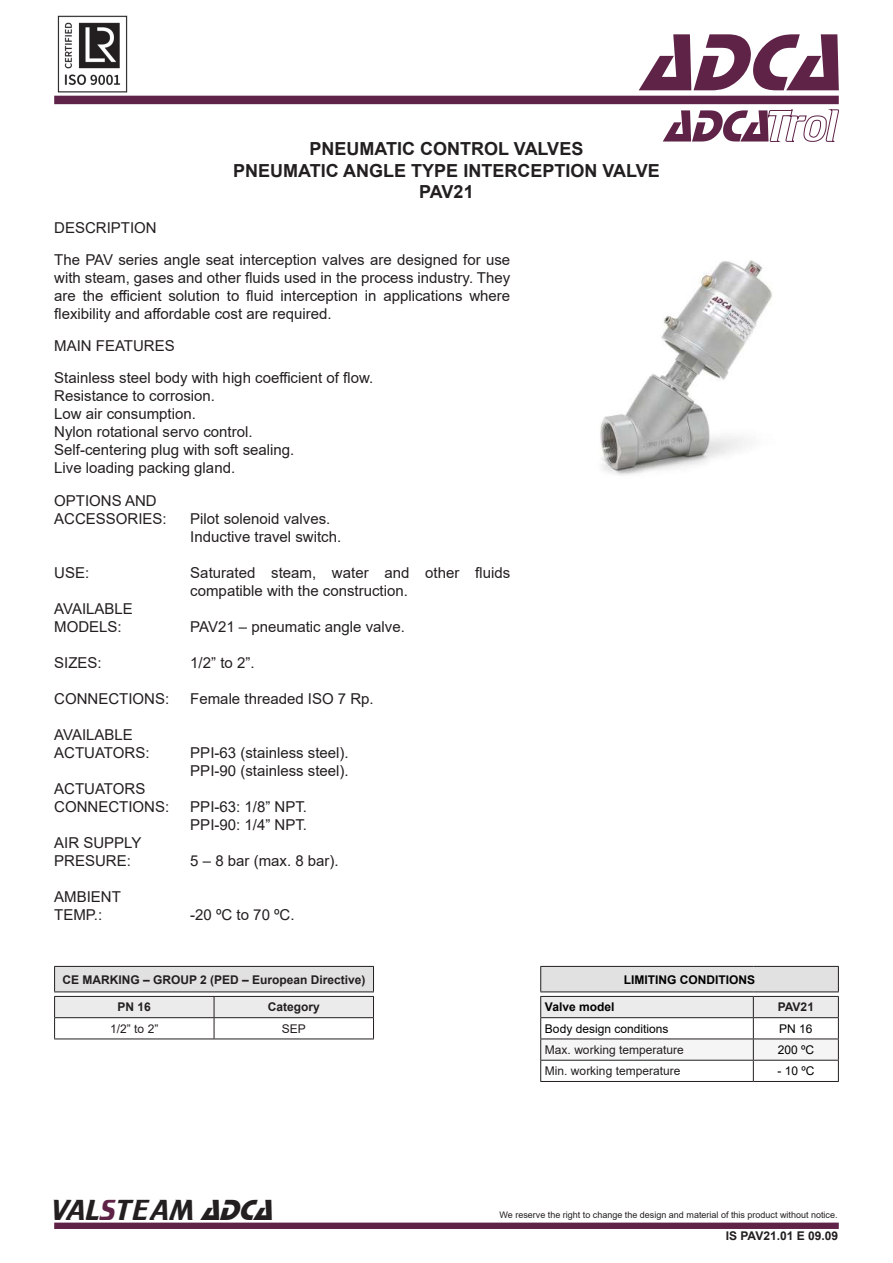
<style>
.page{position:relative;width:893px;height:1263px;background:#fff}
.page>*{position:absolute;margin:0;border:0;box-sizing:border-box;transform-origin:0 0}
.t1{font:italic 84px "Stop D";color:#5f2348}
.t2{font:30px "Trekker";color:#231f20}
.t3{font:700 18px/21.6px "Arial";color:#231f20;text-align:center}
.t4{font:15px/18px "Arial";color:#231f20}
.t5{font:700 12px "Arial";color:#231f20}
.t6{font:12px "Arial";color:#231f20}
.t7{font:12px "Arial";color:#000}
.t8{font:700 12px "Arial";color:#000}
.t9{font:9px "Arial";color:#231f20}
.s1{color:#5f2348}
.s2{font-family:"Stop D";font-style:italic}
</style>
<div class="page">
<div style="left:54px;top:96px;width:785px;height:8px;background:#5e2348"></div>
<div style="left:54px;top:1222px;width:785px;height:7px;background:#5f2348;border:2px solid #5f2348"></div>
<img style="left:57px;top:16px;width:71px;height:76px">
<svg style="left:663px;top:109px;width:176px;height:33px"></svg>
<hr style="left:54px;top:1038px;width:160px;height:1px;background:#231f20">
<hr style="left:214px;top:1038px;width:160px;height:1px;background:#231f20">
<hr style="left:54px;top:966px;width:160px;height:1px;background:#231f20">
<hr style="left:214px;top:966px;width:160px;height:1px;background:#231f20">
<svg style="left:54px;top:967px;width:320px;height:71px"></svg>
<hr style="left:54px;top:1017px;width:160px;height:1px;background:#231f20">
<hr style="left:214px;top:1017px;width:160px;height:1px;background:#231f20">
<img style="left:600px;top:260px;width:172px;height:216px">
<hr style="left:540px;top:1081px;width:213px;height:1px;background:#231f20">
<hr style="left:753px;top:1081px;width:86px;height:1px;background:#231f20">
<hr style="left:540px;top:966px;width:213px;height:1px;background:#231f20">
<hr style="left:753px;top:966px;width:86px;height:1px;background:#231f20">
<svg style="left:540px;top:967px;width:299px;height:114px"></svg>
<hr style="left:753px;top:996px;width:86px;height:1px;background:#231f20">
<h1 class="t1" style="left:640px;top:14px;width:227px">ADCA</h1>
<p class="t4" style="left:54px;top:218px;width:104px">DESCRIPTION</p>
<p class="t3" style="left:233px;top:138px;width:428px">PNEUMATIC CONTROL VALVES<br>PNEUMATIC ANGLE TYPE INTERCEPTION VALVE<br>PAV21</p>
<p class="t4" style="left:54px;top:250px;width:458px;text-align:justify">The PAV series angle seat interception valves are designed for use with steam, gases and other fluids used in the process industry. They are the efficient solution to fluid interception in applications where flexibility and affordable cost are required.</p>
<p class="t4" style="left:54px;top:337px;width:122px">MAIN FEATURES</p>
<p class="t4" style="left:54px;top:369px;width:320px">Stainless steel body with high coefficient of flow.<br>Resistance to corrosion.<br>Low air consumption.<br>Nylon rotational servo control.<br>Self-centering plug with soft sealing.<br>Live loading packing gland.</p>
<p class="t4" style="left:54px;top:492px;width:114px">OPTIONS AND<br>ACCESSORIES:</p>
<p class="t4" style="left:54px;top:564px;width:37px">USE:</p>
<p class="t4" style="left:54px;top:600px;width:80px">AVAILABLE<br>MODELS:</p>
<p class="t4" style="left:54px;top:654px;width:49px">SIZES:</p>
<p class="t4" style="left:54px;top:690px;width:117px">CONNECTIONS:</p>
<p class="t4" style="left:54px;top:726px;width:97px">AVAILABLE<br>ACTUATORS:</p>
<p class="t4" style="left:54px;top:780px;width:117px">ACTUATORS<br>CONNECTIONS:</p>
<p class="t4" style="left:54px;top:834px;width:89px">AIR SUPPLY<br>PRESURE:</p>
<p class="t4" style="left:54px;top:888px;width:68px">AMBIENT<br>TEMP.:</p>
<p class="t4" style="left:190px;top:510px;width:152px">Pilot solenoid valves.<br>Inductive travel switch.</p>
<p class="t4" style="left:190px;top:564px;width:321px">Saturated steam, water and other fluids compatible with the construction.</p>
<p class="t4" style="left:190px;top:618px;width:216px">PAV21 – pneumatic angle valve.</p>
<p class="t4" style="left:190px;top:654px;width:66px">1/2” to 2”.</p>
<p class="t4" style="left:190px;top:690px;width:185px">Female threaded ISO 7 Rp.</p>
<p class="t4" style="left:190px;top:744px;width:160px">PPI-63 (stainless steel).<br>PPI-90 (stainless steel).</p>
<p class="t4" style="left:190px;top:798px;width:118px">PPI-63: 1/8” NPT.<br>PPI-90: 1/4” NPT.</p>
<p class="t4" style="left:190px;top:852px;width:150px">5 – 8 bar (max. 8 bar).</p>
<p class="t4" style="left:190px;top:906px;width:106px">-20 ºC to 70 ºC.</p>
<p class="t5" style="left:62px;top:971px;width:305px">CE MARKING – GROUP 2 (PED – European Directive)</p>
<p class="t5" style="left:118px;top:999px;width:35px">PN 16</p>
<p class="t5" style="left:268px;top:999px;width:54px">Category</p>
<p class="t6" style="left:110px;top:1020px;width:50px">1/2” to 2”</p>
<p class="t6" style="left:282px;top:1020px;width:26px">SEP</p>
<p class="t8" style="left:624px;top:971px;width:133px">LIMITING CONDITIONS</p>
<p class="t8" style="left:545px;top:999px;width:71px">Valve model</p>
<p class="t5" style="left:778px;top:999px;width:38px">PAV21</p>
<p class="t7" style="left:545px;top:1020px;width:125px">Body design conditions</p>
<p class="t7" style="left:779px;top:1020px;width:35px">PN 16</p>
<p class="t6" style="left:545px;top:1041px;width:140px">Max. working temperature</p>
<p class="t7" style="left:778px;top:1041px;width:38px">200 ºC</p>
<p class="t6" style="left:545px;top:1063px;width:137px">Min. working temperature</p>
<p class="t7" style="left:777px;top:1063px;width:39px">- 10 ºC</p>
<h2 class="t2" style="left:51px;top:1193px;width:232px">VAL<span class="s1">S</span>TEAM <span class="s2">ADCA</span></h2>
<p class="t9" style="left:500px;top:1209px;width:340px">We reserve the right to change the design and material of this product without notice.</p>
<p class="t5" style="left:726px;top:1227px;width:114px">IS PAV21.01 E 09.09</p>
</div>
